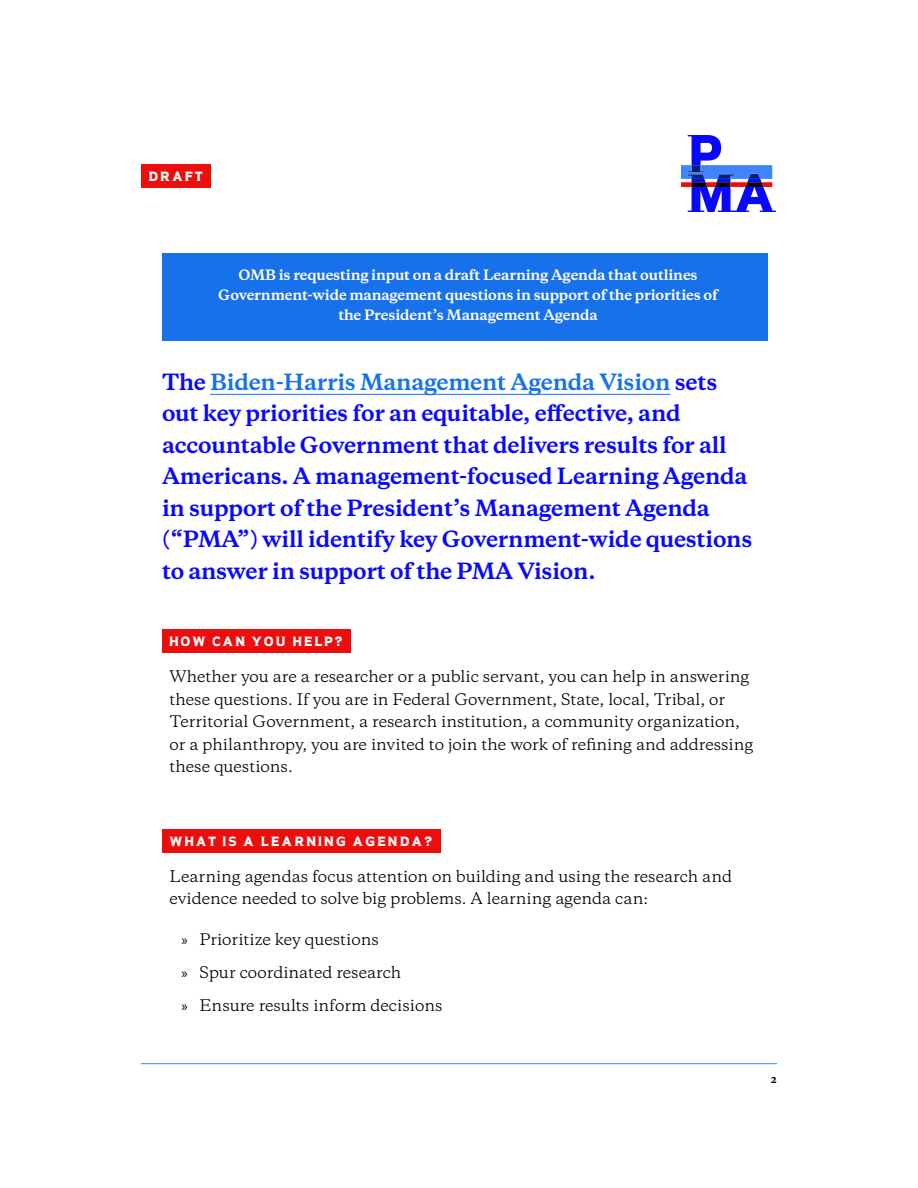
<style>
.page{position:relative;width:918px;height:1188px;background:#fff}
.page>*{position:absolute;margin:0;border:0;box-sizing:border-box;transform-origin:0 0}
.lead_in_paragraph{font:700 21px/31.5px "Galaxie Copernicus";letter-spacing:-.01em;color:#0808ff}
.lead_in_paragraph-2{font:700 21px "Galaxie Copernicus";letter-spacing:-.01em;color:#1771ea}
.body_text{font:15px/22.5px "Galaxie Copernicus";color:#000}
.bullet{font:15px "Galaxie Copernicus";color:#000}
.main_question{font:700 13.5px/19.6px "Galaxie Copernicus";letter-spacing:-.01em;color:#fff;text-align:center}
.subtitle-2{font:12px "GP Thin Slab";letter-spacing:.18em;color:#fff}
.t1{font:700 10.5px "Galaxie Copernicus";color:#000}
.s1{color:#0808ff}
.s2{font-family:"Myriad Pro"}
</style>
<div class="page">
<div style="left:141px;top:164px;width:69px;height:24px;background:#ec0d0d"></div>
<hr style="left:141px;top:1063px;width:636px;height:1px;background:#4083ff">
<svg style="left:681px;top:135px;width:95px;height:77px"></svg>
<div style="left:162px;top:253px;width:606px;height:87px;background:#1771ea"></div>
<hr style="left:210px;top:394px;width:460px;height:1px;background:#1771ea">
<div style="left:162px;top:629px;width:189px;height:24px;background:#ec0d0d"></div>
<div style="left:162px;top:829px;width:278px;height:24px;background:#ec0d0d"></div>
<p class="subtitle-2" style="left:148px;top:168px;width:56px">DRAFT</p>
<p class="main_question" style="left:218px;top:266px;width:501px">OMB is requesting input on a draft Learning Agenda that outlines<br>Government-wide management questions in support of the priorities of the President’s Management Agenda</p>
<h1 class="lead_in_paragraph-2" style="left:162px;top:368px;width:557px"><span class="s1">The</span> Biden-Harris Management Agenda Vision <span class="s1">sets</span></h1>
<h1 class="lead_in_paragraph" style="left:162px;top:398px;width:592px">out key priorities for an equitable, effective, and accountable Government that delivers results for all Americans. A management-focused Learning Agenda in support of the President’s Management Agenda (“PMA”) will identify key Government-wide questions to answer in support of the PMA Vision.</h1>
<h2 class="subtitle-2" style="left:170px;top:633px;width:174px">HOW CAN YOU HELP?</h2>
<p class="body_text" style="left:170px;top:665px;width:585px">Whether you are a researcher or a public servant, you can help in answering these questions. If you are in Federal Government, State, local, Tribal, or Territorial Government, a research institution, a community organization, or a philanthropy, you are invited to join the work of refining and addressing these questions.</p>
<h2 class="subtitle-2" style="left:170px;top:832px;width:264px">WHAT IS A LEARNING AGENDA?</h2>
<p class="body_text" style="left:170px;top:865px;width:564px">Learning agendas focus attention on building and using the research and evidence needed to solve big problems. A learning agenda can:</p>
<p class="bullet" style="left:182px;top:929px;width:199px"><span class="s2">»</span> Prioritize key questions</p>
<p class="bullet" style="left:182px;top:962px;width:221px"><span class="s2">»</span> Spur coordinated research</p>
<p class="bullet" style="left:182px;top:995px;width:262px"><span class="s2">»</span> Ensure results inform decisions</p>
<p class="t1" style="left:771px;top:1072px;width:8px">2</p>
</div>
